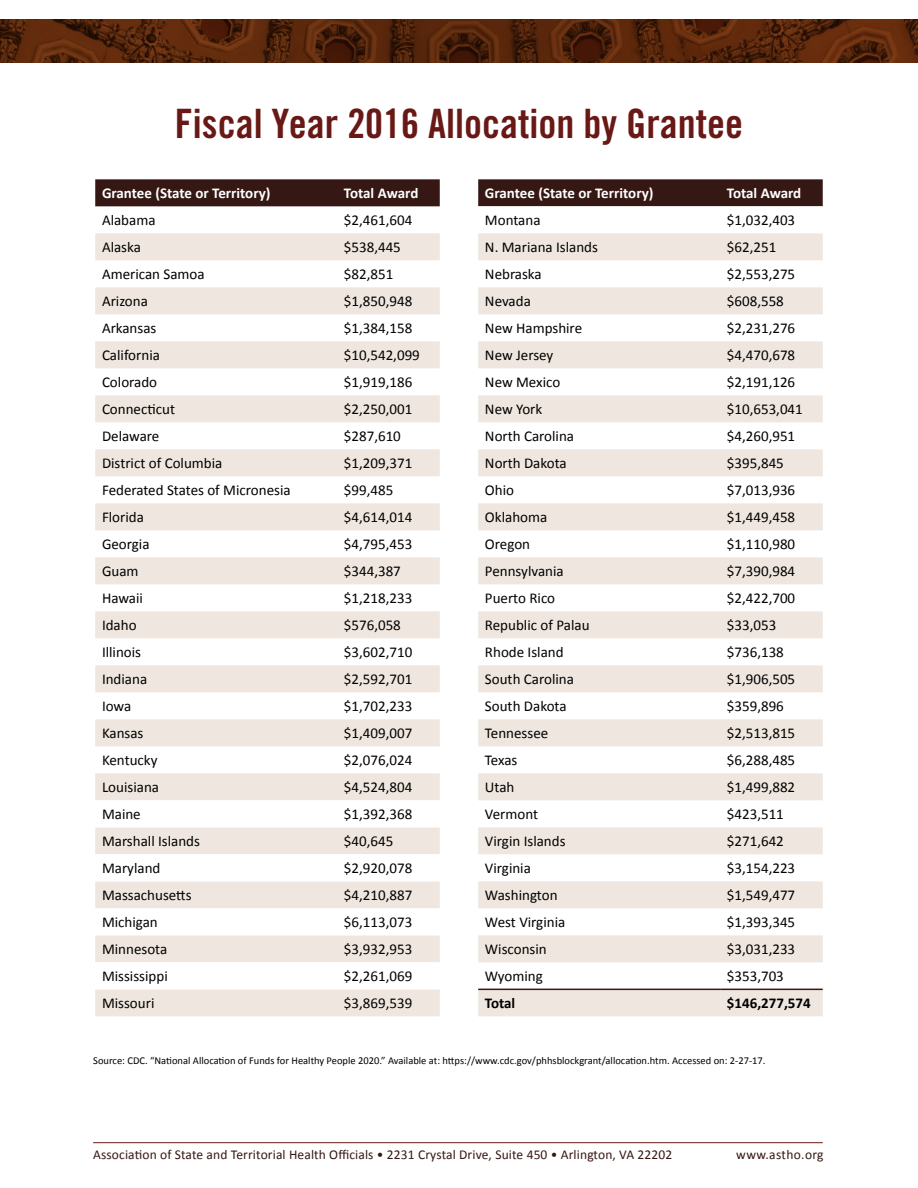
<style>
.page{position:relative;width:918px;height:1188px;background:#fff}
.page>*{position:absolute;margin:0;border:0;box-sizing:border-box;transform-origin:0 0}
.t1{font:40.5px "Trade Gothic LT Std Bd Cn 20";color:#681815}
.t2{font:15px "Calibri";color:#000}
.t3{font:700 15px "Calibri";color:#fff}
.t4{font:700 15px "Calibri";color:#000}
.t5{font:13.5px "Calibri";letter-spacing:.01em;color:#351714}
.t6{font:10.5px "Calibri";color:#000}
</style>
<div class="page">
<img style="left:0;top:19px;width:918px;height:44px">
<div style="left:95px;top:179px;width:345px;height:27px;background:#351714"></div>
<div style="left:95px;top:233px;width:345px;height:27px;background:#efe7df"></div>
<svg style="left:95px;top:287px;width:345px;height:729px;fill:#f2ece6"></svg>
<svg style="left:95px;top:800px;width:345px;height:189px"></svg>
<div style="left:478px;top:179px;width:345px;height:27px;background:#351714"></div>
<svg style="left:478px;top:233px;width:345px;height:783px;fill:#f2ece6"></svg>
<hr style="left:478px;top:989px;width:242px;height:1px;background:#351714">
<hr style="left:720px;top:989px;width:103px;height:1px;background:#351714">
<hr style="left:93px;top:1142px;width:730px;height:1px;background:#681815">
<h1 class="t1" style="left:175px;top:99px;width:570px">Fiscal Year 2016 Allocation by Grantee</h1>
<p class="t3" style="left:102px;top:184px;width:170px">Grantee (State or Territory)</p>
<p class="t3" style="left:344px;top:184px;width:76px">Total Award</p>
<p class="t2" style="left:102px;top:211px;width:55px">Alabama</p>
<p class="t2" style="left:344px;top:211px;width:70px">$2,461,604</p>
<p class="t2" style="left:102px;top:238px;width:40px">Alaska</p>
<p class="t2" style="left:344px;top:238px;width:58px">$538,445</p>
<p class="t2" style="left:102px;top:265px;width:104px">American Samoa</p>
<p class="t2" style="left:344px;top:265px;width:51px">$82,851</p>
<p class="t2" style="left:102px;top:292px;width:47px">Arizona</p>
<p class="t2" style="left:344px;top:292px;width:70px">$1,850,948</p>
<p class="t2" style="left:102px;top:319px;width:56px">Arkansas</p>
<p class="t2" style="left:344px;top:319px;width:70px">$1,384,158</p>
<p class="t2" style="left:102px;top:346px;width:59px">California</p>
<p class="t2" style="left:344px;top:346px;width:77px">$10,542,099</p>
<p class="t2" style="left:102px;top:373px;width:57px">Colorado</p>
<p class="t2" style="left:344px;top:373px;width:70px">$1,919,186</p>
<p class="t2" style="left:102px;top:400px;width:75px">Connecticut</p>
<p class="t2" style="left:344px;top:400px;width:70px">$2,250,001</p>
<p class="t2" style="left:102px;top:427px;width:59px">Delaware</p>
<p class="t2" style="left:344px;top:427px;width:58px">$287,610</p>
<p class="t2" style="left:102px;top:454px;width:122px">District of Columbia</p>
<p class="t2" style="left:344px;top:454px;width:70px">$1,209,371</p>
<p class="t2" style="left:102px;top:481px;width:190px">Federated States of Micronesia</p>
<p class="t2" style="left:344px;top:481px;width:51px">$99,485</p>
<p class="t2" style="left:102px;top:508px;width:43px">Florida</p>
<p class="t2" style="left:344px;top:508px;width:70px">$4,614,014</p>
<p class="t2" style="left:102px;top:535px;width:49px">Georgia</p>
<p class="t2" style="left:344px;top:535px;width:70px">$4,795,453</p>
<p class="t2" style="left:102px;top:562px;width:38px">Guam</p>
<p class="t2" style="left:344px;top:562px;width:58px">$344,387</p>
<p class="t2" style="left:102px;top:589px;width:43px">Hawaii</p>
<p class="t2" style="left:344px;top:589px;width:70px">$1,218,233</p>
<p class="t2" style="left:102px;top:616px;width:36px">Idaho</p>
<p class="t2" style="left:344px;top:616px;width:58px">$576,058</p>
<p class="t2" style="left:102px;top:643px;width:41px">Illinois</p>
<p class="t2" style="left:344px;top:643px;width:70px">$3,602,710</p>
<p class="t2" style="left:102px;top:670px;width:47px">Indiana</p>
<p class="t2" style="left:344px;top:670px;width:70px">$2,592,701</p>
<p class="t2" style="left:102px;top:697px;width:31px">Iowa</p>
<p class="t2" style="left:344px;top:697px;width:70px">$1,702,233</p>
<p class="t2" style="left:102px;top:724px;width:43px">Kansas</p>
<p class="t2" style="left:344px;top:724px;width:70px">$1,409,007</p>
<p class="t2" style="left:102px;top:751px;width:57px">Kentucky</p>
<p class="t2" style="left:344px;top:751px;width:70px">$2,076,024</p>
<p class="t2" style="left:102px;top:778px;width:59px">Louisiana</p>
<p class="t2" style="left:344px;top:778px;width:70px">$4,524,804</p>
<p class="t2" style="left:102px;top:805px;width:40px">Maine</p>
<p class="t2" style="left:344px;top:805px;width:70px">$1,392,368</p>
<p class="t2" style="left:102px;top:832px;width:100px">Marshall Islands</p>
<p class="t2" style="left:344px;top:832px;width:51px">$40,645</p>
<p class="t2" style="left:102px;top:859px;width:60px">Maryland</p>
<p class="t2" style="left:344px;top:859px;width:70px">$2,920,078</p>
<p class="t2" style="left:102px;top:886px;width:91px">Massachusetts</p>
<p class="t2" style="left:344px;top:886px;width:70px">$4,210,887</p>
<p class="t2" style="left:102px;top:913px;width:57px">Michigan</p>
<p class="t2" style="left:344px;top:913px;width:70px">$6,113,073</p>
<p class="t2" style="left:102px;top:940px;width:67px">Minnesota</p>
<p class="t2" style="left:344px;top:940px;width:70px">$3,932,953</p>
<p class="t2" style="left:102px;top:967px;width:67px">Mississippi</p>
<p class="t2" style="left:344px;top:967px;width:70px">$2,261,069</p>
<p class="t2" style="left:102px;top:994px;width:54px">Missouri</p>
<p class="t2" style="left:344px;top:994px;width:70px">$3,869,539</p>
<p class="t3" style="left:485px;top:184px;width:170px">Grantee (State or Territory)</p>
<p class="t3" style="left:727px;top:184px;width:76px">Total Award</p>
<p class="t2" style="left:485px;top:211px;width:57px">Montana</p>
<p class="t2" style="left:727px;top:211px;width:70px">$1,032,403</p>
<p class="t2" style="left:485px;top:238px;width:115px">N. Mariana Islands</p>
<p class="t2" style="left:727px;top:238px;width:51px">$62,251</p>
<p class="t2" style="left:485px;top:265px;width:58px">Nebraska</p>
<p class="t2" style="left:727px;top:265px;width:70px">$2,553,275</p>
<p class="t2" style="left:485px;top:292px;width:47px">Nevada</p>
<p class="t2" style="left:727px;top:292px;width:58px">$608,558</p>
<p class="t2" style="left:485px;top:319px;width:99px">New Hampshire</p>
<p class="t2" style="left:727px;top:319px;width:70px">$2,231,276</p>
<p class="t2" style="left:485px;top:346px;width:70px">New Jersey</p>
<p class="t2" style="left:727px;top:346px;width:70px">$4,470,678</p>
<p class="t2" style="left:485px;top:373px;width:77px">New Mexico</p>
<p class="t2" style="left:727px;top:373px;width:70px">$2,191,126</p>
<p class="t2" style="left:485px;top:400px;width:59px">New York</p>
<p class="t2" style="left:727px;top:400px;width:77px">$10,653,041</p>
<p class="t2" style="left:485px;top:427px;width:91px">North Carolina</p>
<p class="t2" style="left:727px;top:427px;width:70px">$4,260,951</p>
<p class="t2" style="left:485px;top:454px;width:83px">North Dakota</p>
<p class="t2" style="left:727px;top:454px;width:58px">$395,845</p>
<p class="t2" style="left:485px;top:481px;width:31px">Ohio</p>
<p class="t2" style="left:727px;top:481px;width:70px">$7,013,936</p>
<p class="t2" style="left:485px;top:508px;width:64px">Oklahoma</p>
<p class="t2" style="left:727px;top:508px;width:70px">$1,449,458</p>
<p class="t2" style="left:485px;top:535px;width:47px">Oregon</p>
<p class="t2" style="left:727px;top:535px;width:70px">$1,110,980</p>
<p class="t2" style="left:485px;top:562px;width:80px">Pennsylvania</p>
<p class="t2" style="left:727px;top:562px;width:70px">$7,390,984</p>
<p class="t2" style="left:485px;top:589px;width:72px">Puerto Rico</p>
<p class="t2" style="left:727px;top:589px;width:70px">$2,422,700</p>
<p class="t2" style="left:485px;top:616px;width:106px">Republic of Palau</p>
<p class="t2" style="left:727px;top:616px;width:51px">$33,053</p>
<p class="t2" style="left:485px;top:643px;width:80px">Rhode Island</p>
<p class="t2" style="left:727px;top:643px;width:58px">$736,138</p>
<p class="t2" style="left:485px;top:670px;width:90px">South Carolina</p>
<p class="t2" style="left:727px;top:670px;width:70px">$1,906,505</p>
<p class="t2" style="left:485px;top:697px;width:83px">South Dakota</p>
<p class="t2" style="left:727px;top:697px;width:58px">$359,896</p>
<p class="t2" style="left:485px;top:724px;width:65px">Tennessee</p>
<p class="t2" style="left:727px;top:724px;width:70px">$2,513,815</p>
<p class="t2" style="left:485px;top:751px;width:34px">Texas</p>
<p class="t2" style="left:727px;top:751px;width:70px">$6,288,485</p>
<p class="t2" style="left:485px;top:778px;width:31px">Utah</p>
<p class="t2" style="left:727px;top:778px;width:70px">$1,499,882</p>
<p class="t2" style="left:485px;top:805px;width:55px">Vermont</p>
<p class="t2" style="left:727px;top:805px;width:58px">$423,511</p>
<p class="t2" style="left:485px;top:832px;width:82px">Virgin Islands</p>
<p class="t2" style="left:727px;top:832px;width:58px">$271,642</p>
<p class="t2" style="left:485px;top:859px;width:47px">Virginia</p>
<p class="t2" style="left:727px;top:859px;width:70px">$3,154,223</p>
<p class="t2" style="left:485px;top:886px;width:74px">Washington</p>
<p class="t2" style="left:727px;top:886px;width:70px">$1,549,477</p>
<p class="t2" style="left:485px;top:913px;width:82px">West Virginia</p>
<p class="t2" style="left:727px;top:913px;width:70px">$1,393,345</p>
<p class="t2" style="left:485px;top:940px;width:63px">Wisconsin</p>
<p class="t2" style="left:727px;top:940px;width:70px">$3,031,233</p>
<p class="t2" style="left:485px;top:967px;width:59px">Wyoming</p>
<p class="t2" style="left:727px;top:967px;width:58px">$353,703</p>
<p class="t4" style="left:485px;top:994px;width:32px">Total</p>
<p class="t4" style="left:727px;top:994px;width:85px">$146,277,574</p>
<p class="t6" style="left:93px;top:1054px;width:674px">Source: CDC. “National Allocation of Funds for Healthy People 2020.” Available at: https://www.cdc.gov/phhsblockgrant/allocation.htm. Accessed on: 2-27-17.</p>
<p class="t5" style="left:93px;top:1146px;width:581px">Association of State and Territorial Health Officials • 2231 Crystal Drive, Suite 450 • Arlington, VA 22202</p>
<p class="t5" style="left:736px;top:1146px;width:89px">www.astho.org</p>
</div>
